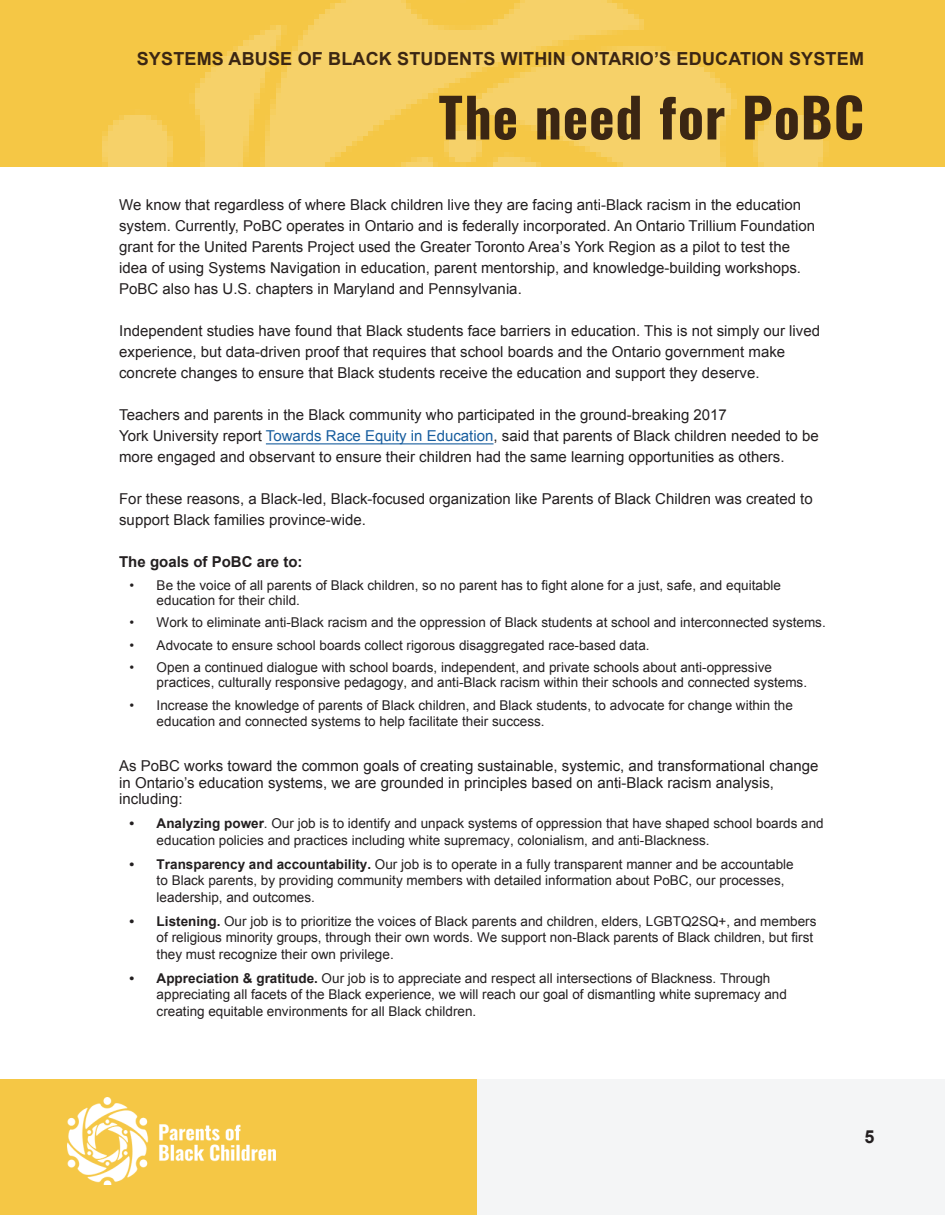
<style>
.page{position:relative;width:945px;height:1215px;background:#fff}
.page>*{position:absolute;margin:0;border:0;box-sizing:border-box;transform-origin:0 0}
.t1{font:700 54px "Oswald";letter-spacing:.015em;color:#3b2613}
.t2{font:700 18px "Arial";letter-spacing:.01em;color:#3b2613}
.t3{font:700 18px "Arial";color:#231f20}
.t4{font:15px/21px "Arial";color:#231f20}
.t5{font:700 15px "Arial";color:#231f20}
.t6{font:13.5px/16.5px "Arial";color:#231f20}
.s1{font-style:inherit}
.s2{color:#175d9e}
.s3{font-weight:700}
</style>
<div class="page">
<div style="left:477px;top:1080px;width:468px;height:135px;background:#f4f5f6"></div>
<div style="left:0;top:0;width:945px;height:167px;background:#f5c745"></div>
<div style="left:0;top:1080px;width:477px;height:135px;background:#f5c745"></div>
<img style="left:102px;top:0;width:721px;height:167px">
<img style="left:68px;top:1097px;width:208px;height:88px">
<hr style="left:266px;top:443px;width:228px;height:1px;background:#175d9e">
<h2 class="t2" style="left:137px;top:47px;width:729px">SYSTEMS ABUSE OF BLACK STUDENTS WITHIN ONTARIO’S EDUCATION SYSTEM</h2>
<h1 class="t1" style="left:439px;top:89px;width:427px">The need for PoBC</h1>
<p class="t4" style="left:119px;top:195px;width:697px">We know that regardless of where Black children live they are facing anti-Black racism in the education system. Currently, PoBC operates in Ontario and is federally incorporated. A<span class="s1">n Ontario Trillium Foundation </span>grant for the United Parents Project used the Greater Toronto Area’s York Region as a pilot to test the idea of using Systems Navigation in education, parent mentorship, and knowledge-building workshops.<br>PoBC also has U.S. chapters in Maryland and Pennsylvania.</p>
<p class="t4" style="left:119px;top:321px;width:702px">Independent studies have found that Black students face barriers in education. This is not simply our lived experience, but data-driven proof that requires that school boards and the Ontario government make concrete changes to ensure that Black students receive the education and support they deserve.</p>
<p class="t4" style="left:119px;top:405px;width:701px">Teachers and parents in the Black community who participated in the ground-breaking 2017<br>York University report <span class="s2">Towards Race Equity in Education</span>, said that parents of Black children needed to be more engaged and observant to ensure their children had the same learning opportunities as others.</p>
<p class="t4" style="left:119px;top:489px;width:695px">For these reasons, a Black-led, Black-focused organization like Parents of Black Children was created to support Black families province-wide.</p>
<p class="t5" style="left:119px;top:552px;width:185px">The goals of PoBC are to:</p>
<p class="t6" style="left:157px;top:578px;width:626px;line-height:15px;text-indent:-27px">• Be the voice of all parents of Black children, so no parent has to fight alone for a just, safe, and equitable education for their child.</p>
<p class="t6" style="left:130px;top:614px;width:698px">• Work to eliminate anti-Black racism and the oppression of Black students at school and interconnected systems.</p>
<p class="t6" style="left:130px;top:637px;width:521px">• Advocate to ensure school boards collect rigorous disaggregated race-based data.</p>
<p class="t6" style="left:157px;top:660px;width:652px;line-height:15px;text-indent:-27px">• Open a continued dialogue with school boards, independent, and private schools about anti-oppressive practices, culturally responsive pedagogy, and anti-Black racism within their schools and connected systems.</p>
<p class="t6" style="left:157px;top:697px;width:638px;text-indent:-27px">• Increase the knowledge of parents of Black children, and Black students, to advocate for change within the education and connected systems to help facilitate their success.</p>
<p class="t4" style="left:119px;top:758px;width:701px;line-height:16.5px">As PoBC works toward the common goals of creating sustainable, systemic, and transformational change in Ontario’s education systems, we are grounded in principles based on anti-Black racism analysis, including:</p>
<p class="t6" style="left:157px;top:815px;width:669px;text-indent:-27px"><span class="s3">• Analyzing power</span>. Our job is to identify and unpack systems of oppression that have shaped school boards and education policies and practices including white supremacy, colonialism, and anti-Blackness.</p>
<p class="t6" style="left:157px;top:856px;width:639px;text-indent:-27px"><span class="s3">• Transparency and accountability.</span> Our job is to operate in a fully transparent manner and be accountable to Black parents, by providing community members with detailed information about PoBC, our processes, leadership, and outcomes.</p>
<p class="t6" style="left:157px;top:913px;width:661px;text-indent:-27px"><span class="s3">• Listening.</span> Our job is to prioritize the voices of Black parents and children, elders, LGBTQ2SQ+, and members of religious minority groups, through their own words. <span class="s1">We support n</span>on-Black <span class="s1">parents of Black children</span>, but first they must recognize their <span class="s1">own</span> privilege.</p>
<p class="t6" style="left:157px;top:970px;width:632px;text-indent:-27px"><span class="s3">• Appreciation &amp; gratitude.</span> Our job is to appreciate and respect all intersections of Blackness. Through appreciating all facets of the Black experience, we will reach our goal of dismantling white supremacy and creating equitable environments for all Black children.</p>
<h2 class="t3" style="left:864px;top:1125px;width:12px">5</h2>
</div>
